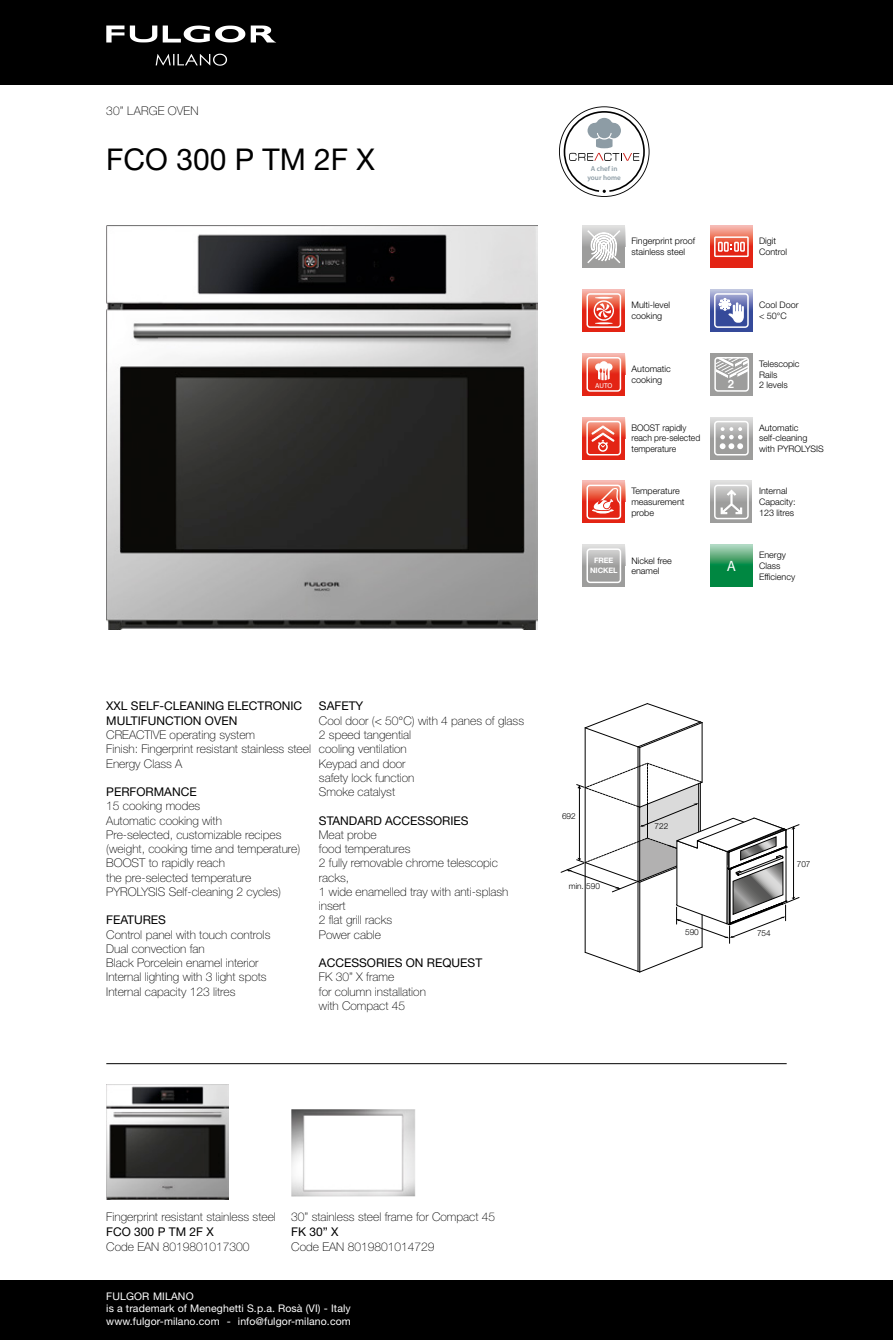
<style>
.page{position:relative;width:893px;height:1340px;background:#fff}
.page>*{position:absolute;margin:0;border:0;box-sizing:border-box;transform-origin:0 0}
.t1{font:30px "Helvetica Neue LT Std";color:#000}
.t2{font:700 15px "Helvetica";color:#fff}
.t3{font:100 12px/14.2px "Helvetica Neue LT Std";color:#000}
.t4{font:12px "Helvetica Neue LT Std";color:#000}
.t5{font:700 11.55px "Helvetica";color:#fff}
.t6{font:10.5px/12.6px "Helvetica Neue LT Std";letter-spacing:.01em;color:#fff}
.t7{font:300 9.15px/10.8px "Helvetica Neue LT Std";color:#000;scale:.94 1}
.t8{font:300 9px/10.8px "Helvetica Neue LT Std";color:#000}
.t9{font:300 8.25px "Helvetica Neue LT Std";color:#000}
.t10{font:700 7.5px/10.5px "Helvetica Neue";letter-spacing:-.02em;color:#fff;text-align:center}
.t11{font:700 7.2px "Helvetica";color:#fff}
.t12{font:600 7.05px/8.6px "Myriad Pro";color:#8d9ca5;text-align:center}
</style>
<div class="page">
<img style="left:106px;top:225px;width:432px;height:404px">
<img style="left:106px;top:1084px;width:123px;height:115px">
<hr style="left:106px;top:1063px;width:681px;height:1px;background:#000">
<hr style="left:585px;top:727px;width:1px;height:225px;background:#000">
<svg style="left:585px;top:703px;width:117px;height:45px"></svg>
<hr style="left:702px;top:722px;width:1px;height:60px;background:#000">
<hr style="left:638px;top:746px;width:1px;height:60px;background:#000">
<hr style="left:639px;top:747px;width:1px;height:60px;background:#000">
<svg style="left:561px;top:763px;width:238px;height:209px"></svg>
<img style="left:291px;top:1109px;width:124px;height:87px">
<div style="left:583px;top:225px;width:42px;height:43px;background:#9d9d9c"></div>
<div style="left:583px;top:225px;width:42px;height:22px;background:linear-gradient(to bottom,#e3e3e3,#a3a3a3)"></div>
<svg style="left:587px;top:230px;width:33px;height:33px"></svg>
<div style="left:583px;top:289px;width:42px;height:43px;background:#e32414"></div>
<svg style="left:583px;top:289px;width:42px;height:21px"></svg>
<div style="left:586px;top:293px;width:35px;height:35px;border:2px solid #fff;border-radius:3px"></div>
<svg style="left:594px;top:297px;width:20px;height:27px"></svg>
<div style="left:583px;top:353px;width:42px;height:42px;background:#e32414"></div>
<svg style="left:583px;top:353px;width:42px;height:21px"></svg>
<svg style="left:595px;top:361px;width:17px;height:19px"></svg>
<div style="left:586px;top:357px;width:35px;height:35px;border:2px solid #fff;border-radius:3px"></div>
<div style="left:583px;top:417px;width:42px;height:42px;background:#e32414"></div>
<svg style="left:583px;top:417px;width:42px;height:21px"></svg>
<div style="left:586px;top:421px;width:35px;height:34px;border:2px solid #fff;border-radius:3px"></div>
<div style="left:598px;top:442px;width:10px;height:10px;border:2px solid #fff;border-radius:50%"></div>
<svg style="left:592px;top:425px;width:22px;height:22px"></svg>
<svg style="left:583px;top:502px;width:42px;height:21px"></svg>
<svg style="left:583px;top:480px;width:42px;height:22px"></svg>
<svg style="left:592px;top:488px;width:26px;height:25px"></svg>
<div style="left:586px;top:484px;width:35px;height:35px;border:2px solid #fff;border-radius:3px"></div>
<div style="left:583px;top:544px;width:42px;height:43px;background:#9d9d9c"></div>
<div style="left:583px;top:544px;width:42px;height:22px;background:linear-gradient(to bottom,#e4e4e3,#a4a4a4)"></div>
<div style="left:586px;top:548px;width:35px;height:35px;border:2px solid #fff;border-radius:3px"></div>
<div style="left:710px;top:225px;width:43px;height:43px;background:#e32414"></div>
<svg style="left:710px;top:225px;width:43px;height:22px"></svg>
<div style="left:714px;top:236px;width:35px;height:21px;border:2px solid #fff"></div>
<div style="left:718px;top:242px;width:5px;height:10px;border:2px solid #fff"></div>
<div style="left:724px;top:242px;width:5px;height:10px;border:2px solid #fff"></div>
<div style="left:740px;top:242px;width:5px;height:10px;border:2px solid #fff"></div>
<div style="left:734px;top:242px;width:5px;height:10px;border:2px solid #fff"></div>
<div style="left:710px;top:289px;width:43px;height:43px;background:#354a9a"></div>
<svg style="left:710px;top:289px;width:43px;height:20px"></svg>
<svg style="left:718px;top:298px;width:26px;height:25px"></svg>
<div style="left:714px;top:293px;width:35px;height:35px;border:2px solid #fff;border-radius:3px"></div>
<div style="left:710px;top:353px;width:43px;height:42px;background:#9d9d9c"></div>
<svg style="left:717px;top:360px;width:29px;height:18px"></svg>
<div style="left:714px;top:357px;width:35px;height:35px;border:2px solid #fff;border-radius:3px"></div>
<div style="left:710px;top:417px;width:43px;height:42px;background:#9d9d9c"></div>
<svg style="left:710px;top:417px;width:43px;height:19px"></svg>
<div style="left:714px;top:421px;width:35px;height:34px;border:2px solid #fff;border-radius:3px"></div>
<svg style="left:720px;top:427px;width:23px;height:22px"></svg>
<svg style="left:559px;top:106px;width:90px;height:91px"></svg>
<div style="left:710px;top:480px;width:43px;height:43px;background:#9d9d9c"></div>
<div style="left:710px;top:480px;width:43px;height:22px;background:linear-gradient(to bottom,#e4e4e4,#a4a4a4)"></div>
<div style="left:714px;top:484px;width:35px;height:35px;border:2px solid #fff;border-radius:3px"></div>
<svg style="left:720px;top:489px;width:22px;height:25px"></svg>
<div style="left:710px;top:544px;width:43px;height:43px;background:#008741"></div>
<svg style="left:710px;top:544px;width:43px;height:20px"></svg>
<div style="left:0;top:0;width:893px;height:85px;background:#000"></div>
<svg style="left:106px;top:26px;width:170px;height:40px"></svg>
<div style="left:0;top:1280px;width:893px;height:59px;background:#000"></div>
<p class="t3" style="left:106px;top:103px;width:94px">30” LARGE OVEN</p>
<p class="t1" style="left:106px;top:142px;width:270px">FCO 300 P TM 2F X</p>
<p class="t12" style="left:587px;top:164px;width:35px">A chef in your home</p>
<p class="t8" style="left:631px;top:236px;width:65px">Fingerprint proof stainless steel</p>
<p class="t8" style="left:631px;top:299px;width:40px">Multi-level cooking</p>
<p class="t11" style="left:595px;top:381px;width:19px">AUTO</p>
<p class="t8" style="left:631px;top:363px;width:41px">Automatic cooking</p>
<p class="t10" style="left:590px;top:555px;width:29px">FREE<br>NICKEL</p>
<p class="t7" style="left:631px;top:422px;width:75px">BOOST rapidly reach pre-selected temperature</p>
<p class="t8" style="left:631px;top:485px;width:55px">Temperature measurement probe</p>
<p class="t8" style="left:631px;top:554px;width:42px">Nickel free enamel</p>
<p class="t8" style="left:759px;top:236px;width:30px">Digit<br>Control</p>
<p class="t8" style="left:759px;top:299px;width:41px">Cool Door &lt; 50°C</p>
<p class="t8" style="left:759px;top:358px;width:42px">Telescopic<br>Rails</p>
<p class="t5" style="left:728px;top:373px;width:8px">2</p>
<p class="t8" style="left:759px;top:379px;width:30px">2 levels</p>
<p class="t8" style="left:759px;top:422px;width:66px">Automatic self-cleaning with PYROLYSIS</p>
<p class="t2" style="left:727px;top:556px;width:11px">A</p>
<p class="t8" style="left:759px;top:485px;width:30px">Internal</p>
<p class="t8" style="left:759px;top:496px;width:38px">Capacity:</p>
<p class="t8" style="left:759px;top:507px;width:37px">123 litres</p>
<p class="t8" style="left:759px;top:496px;width:34px">capacity</p>
<p class="t8" style="left:759px;top:549px;width:38px">Energy<br>Class<br>Efficiency</p>
<p class="t4" style="left:106px;top:699px;width:197px">XXL SELF-CLEANING ELECTRONIC</p>
<p class="t4" style="left:106px;top:713px;width:133px">MULTIFUNCTION OVEN</p>
<p class="t3" style="left:106px;top:727px;width:150px">CREACTIVE operating system</p>
<p class="t3" style="left:106px;top:741px;width:206px">Finish: Fingerprint resistant stainless steel</p>
<p class="t3" style="left:106px;top:756px;width:78px">Energy Class A</p>
<p class="t4" style="left:106px;top:784px;width:92px">PERFORMANCE</p>
<p class="t3" style="left:106px;top:798px;width:96px">15 cooking modes</p>
<p class="t3" style="left:106px;top:813px;width:117px">Automatic cooking with</p>
<p class="t3" style="left:106px;top:827px;width:177px">Pre-selected, customizable recipes</p>
<p class="t3" style="left:106px;top:841px;width:196px">(weight, cooking time and temperature)</p>
<p class="t3" style="left:106px;top:855px;width:120px">BOOST to rapidly reach</p>
<p class="t3" style="left:106px;top:870px;width:147px">the pre-selected temperature</p>
<p class="t3" style="left:106px;top:884px;width:176px">PYROLYSIS Self-cleaning 2 cycles)</p>
<p class="t4" style="left:106px;top:912px;width:61px">FEATURES</p>
<p class="t3" style="left:106px;top:927px;width:166px">Control panel with touch controls</p>
<p class="t3" style="left:106px;top:941px;width:100px">Dual convection fan</p>
<p class="t3" style="left:106px;top:955px;width:154px">Black Porcelein enamel interior</p>
<p class="t3" style="left:106px;top:969px;width:162px">Internal lighting with 3 light spots</p>
<p class="t3" style="left:106px;top:984px;width:131px">Internal capacity 123 litres</p>
<p class="t4" style="left:319px;top:699px;width:46px">SAFETY</p>
<p class="t3" style="left:319px;top:713px;width:207px">Cool door (&lt; 50°C) with 4 panes of glass</p>
<p class="t3" style="left:319px;top:727px;width:94px">2 speed tangential</p>
<p class="t3" style="left:319px;top:741px;width:89px">cooling ventilation</p>
<p class="t3" style="left:319px;top:756px;width:88px">Keypad and door</p>
<p class="t3" style="left:319px;top:770px;width:97px">safety lock function</p>
<p class="t3" style="left:319px;top:784px;width:78px">Smoke catalyst</p>
<p class="t4" style="left:319px;top:813px;width:151px">STANDARD ACCESSORIES</p>
<p class="t3" style="left:319px;top:827px;width:93px">Meat probe<br>food temperatures</p>
<p class="t3" style="left:319px;top:855px;width:181px">2 fully removable chrome telescopic</p>
<p class="t3" style="left:319px;top:870px;width:191px">racks,<br>1 wide enamelled tray with anti-splash</p>
<p class="t3" style="left:319px;top:898px;width:28px">insert</p>
<p class="t3" style="left:319px;top:912px;width:75px">2 flat grill racks</p>
<p class="t3" style="left:319px;top:927px;width:64px">Power cable</p>
<p class="t4" style="left:319px;top:955px;width:165px">ACCESSORIES ON REQUEST</p>
<p class="t3" style="left:319px;top:969px;width:77px">FK 30” X frame</p>
<p class="t3" style="left:319px;top:984px;width:108px">for column installation</p>
<p class="t3" style="left:319px;top:998px;width:88px">with Compact 45</p>
<p class="t9" style="left:562px;top:810px;width:15px">692</p>
<p class="t9" style="left:569px;top:880px;width:33px">min. 590</p>
<p class="t9" style="left:654px;top:820px;width:15px">722</p>
<p class="t9" style="left:685px;top:926px;width:15px">590</p>
<p class="t9" style="left:757px;top:928px;width:15px">754</p>
<p class="t9" style="left:797px;top:858px;width:15px">707</p>
<p class="t3" style="left:106px;top:1209px;width:171px">Fingerprint resistant stainless steel</p>
<p class="t3" style="left:291px;top:1209px;width:205px">30” stainless steel frame for Compact 45</p>
<p class="t4" style="left:106px;top:1224px;width:109px">FCO 300 P TM 2F X</p>
<p class="t4" style="left:291px;top:1224px;width:49px">FK 30” X</p>
<p class="t3" style="left:106px;top:1239px;width:145px">Code EAN 8019801017300</p>
<p class="t3" style="left:291px;top:1239px;width:145px">Code EAN 8019801014729</p>
<p class="t6" style="left:106px;top:1289px;width:246px">FULGOR MILANO<br>is a trademark of Meneghetti S.p.a. Rosà (VI) - Italy www.fulgor-milano.com - info@fulgor-milano.com</p>
</div>
